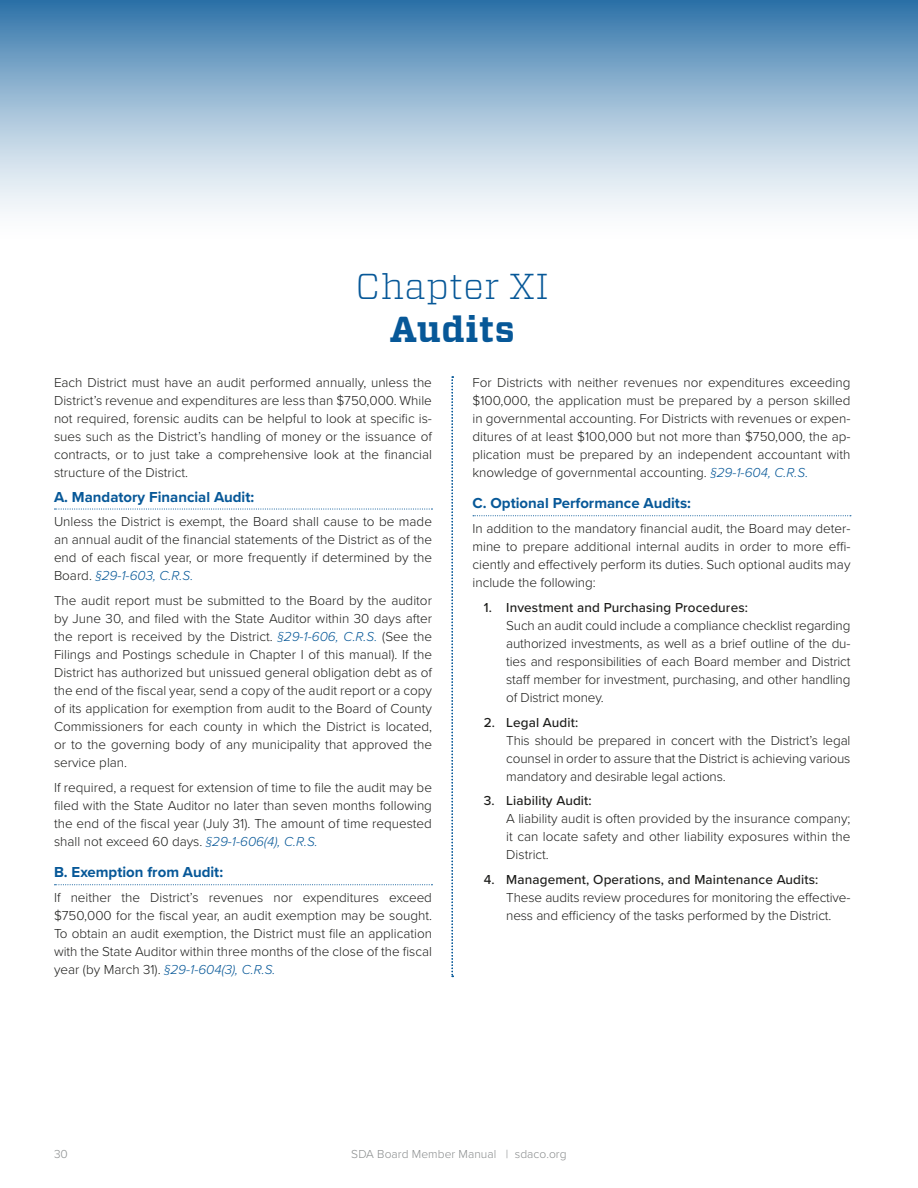
<style>
.page{position:relative;width:918px;height:1188px;background:#fff}
.page>*{position:absolute;margin:0;border:0;box-sizing:border-box;transform-origin:0 0}
.t1{font:300 36px "Vitesse";letter-spacing:.02em;color:#075898}
.t2{font:700 36px "Vitesse";letter-spacing:.02em;color:#075898}
.t3{font:700 15px "Proxima Nova";color:#075898}
.t4{font:300 13.5px/18px "Proxima Nova";color:#1c1c1a;text-align:justify}
.t5{font:500 13.5px "Proxima Nova";letter-spacing:.01em;color:#1c1c1a}
.t6{font:300 12px "Proxima Nova";letter-spacing:.005em;color:#898c8d}
.s1{font-style:italic;color:#075898}
</style>
<div class="page">
<svg style="left:55px;top:508px;width:377px;height:2px"></svg>
<svg style="left:55px;top:884px;width:377px;height:1px"></svg>
<svg style="left:473px;top:515px;width:378px;height:1px"></svg>
<svg style="left:452px;top:376px;width:1px;height:601px"></svg>
<div style="left:0;top:0;width:918px;height:241px;background:linear-gradient(to bottom,#3a7aad,#fff)"></div>
<h1 class="t1" style="left:356px;top:261px;width:195px">Chapter XI</h1>
<h1 class="t2" style="left:390px;top:305px;width:126px">Audits</h1>
<p class="t4" style="left:54px;top:373px;width:380px">Each District must have an audit performed annually, unless the District’s revenue and expenditures are less than $750,000. While not required, forensic audits can be helpful to look at specific is&shy;sues such as the District’s handling of money or the issuance of contracts, or to just take a comprehensive look at the financial structure of the District.</p>
<p class="t3" style="left:54px;top:486px;width:202px">A. Mandatory Financial Audit:</p>
<p class="t4" style="left:54px;top:512px;width:380px">Unless the District is exempt, the Board shall cause to be made an annual audit of the financial statements of the District as of the end of each fiscal year, or more frequently if determined by the Board. <span class="s1">§29-1-603, C.R.S.</span></p>
<p class="t4" style="left:54px;top:591px;width:380px">The audit report must be submitted to the Board by the auditor by June 30, and filed with the State Auditor within 30 days after the report is received by the District. <span class="s1">§29-1-606, C.R.S.</span> (See the Filings and Postings schedule in Chapter I of this manual). If the District has authorized but unissued general obligation debt as of the end of the fiscal year, send a copy of the audit report or a copy of its application for exemption from audit to the Board of County Commissioners for each county in which the District is located, or to the governing body of any municipality that approved the service plan.</p>
<p class="t4" style="left:54px;top:778px;width:380px">If required, a request for extension of time to file the audit may be filed with the State Auditor no later than seven months following the end of the fiscal year (July 31). The amount of time requested shall not exceed 60 days. <span class="s1">§29-1-606(4), C.R.S.</span></p>
<p class="t3" style="left:54px;top:861px;width:171px">B. Exemption from Audit:</p>
<p class="t4" style="left:54px;top:888px;width:380px">If neither the District’s revenues nor expenditures exceed $750,000 for the fiscal year, an audit exemption may be sought.<br>To obtain an audit exemption, the District must file an application with the State Auditor within three months of the close of the fiscal year (by March 31). <span class="s1">§29-1-604(3), C.R.S.</span></p>
<p class="t4" style="left:472px;top:373px;width:380px">For Districts with neither revenues nor expenditures exceeding $100,000, the application must be prepared by a person skilled in governmental accounting. For Districts with revenues or expen&shy;ditures of at least $100,000 but not more than $750,000, the ap&shy;plication must be prepared by an independent accountant with knowledge of governmental accounting. <span class="s1">§29-1-604, C.R.S.</span></p>
<p class="t3" style="left:472px;top:492px;width:220px">C. Optional Performance Audits:</p>
<p class="t4" style="left:472px;top:519px;width:380px">In addition to the mandatory financial audit, the Board may deter&shy;mine to prepare additional internal audits in order to more effi&shy;ciently and effectively perform its duties. Such optional audits may include the following:</p>
<p class="t5" style="left:484px;top:597px;width:266px">1. Investment and Purchasing Procedures:</p>
<p class="t4" style="left:506px;top:616px;width:346px">Such an audit could include a compliance checklist regarding authorized investments, as well as a brief outline of the du&shy;ties and responsibilities of each Board member and District staff member for investment, purchasing, and other handling of District money.</p>
<p class="t5" style="left:484px;top:712px;width:96px">2. Legal Audit:</p>
<p class="t4" style="left:506px;top:730px;width:346px">This should be prepared in concert with the District’s legal counsel in order to assure that the District is achieving various mandatory and desirable legal actions.</p>
<p class="t5" style="left:484px;top:791px;width:110px">3. Liability Audit:</p>
<p class="t4" style="left:506px;top:809px;width:346px">A liability audit is often provided by the insurance company; it can locate safety and other liability exposures within the District.</p>
<p class="t5" style="left:484px;top:870px;width:336px">4. Management, Operations, and Maintenance Audits:</p>
<p class="t4" style="left:506px;top:888px;width:346px">These audits review procedures for monitoring the effective&shy;ness and efficiency of the tasks performed by the District.</p>
<p class="t6" style="left:54px;top:1145px;width:15px">30</p>
<p class="t6" style="left:351px;top:1145px;width:217px">SDA Board Member Manual | sdaco.org</p>
</div>
